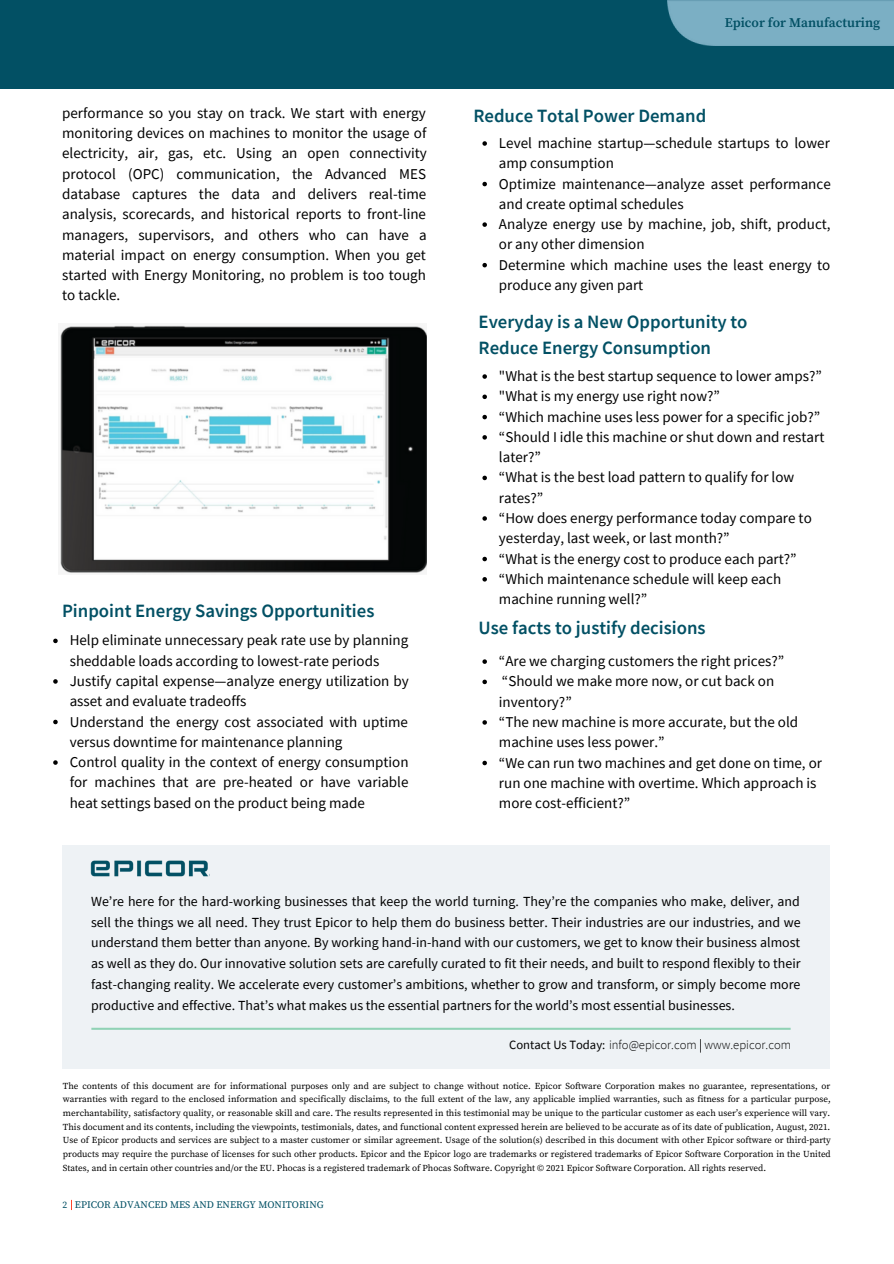
<style>
.page{position:relative;width:894px;height:1264px;background:#fff}
.page>*{position:absolute;margin:0;border:0;box-sizing:border-box;transform-origin:0 0}
.t1{font:600 18.75px/26px "Source Sans Pro";color:#025064}
.t2{font:15px/20.2px "Source Sans Pro";color:#000}
.t3{font:13.95px/20.7px "Source Sans Pro";color:#000;text-align:justify}
.t4{font:600 13.35px "Source Serif Pro";color:#025064}
.t5{font:12.6px "Source Sans Pro";color:#000}
.t6{font:300 12.6px "Source Sans Pro";color:#000}
.t7{font:10.05px "Source Serif Pro";color:#025064}
.t8{font:9.6px "Source Serif Pro";color:#025064}
.t9{font:9.15px/13.6px "Source Serif Pro";color:#000;text-align:justify}
.s1{font-weight:300}
</style>
<div class="page">
<div style="left:0;top:0;width:893px;height:89px;background:#025064"></div>
<div style="left:667px;top:0;width:226px;height:45px;background:#7bafc4"></div>
<img style="left:59px;top:325px;width:367px;height:248px">
<div style="left:62px;top:845px;width:767px;height:223px;background:#eef2f5"></div>
<svg style="left:91px;top:1027px;width:699px;height:2px"></svg>
<img style="left:90px;top:860px;width:118px;height:17px">
<svg style="left:482px;top:141px;width:5px;height:5px"></svg>
<svg style="left:482px;top:182px;width:5px;height:4px"></svg>
<svg style="left:482px;top:222px;width:5px;height:5px"></svg>
<svg style="left:482px;top:263px;width:5px;height:4px"></svg>
<svg style="left:53px;top:638px;width:5px;height:5px"></svg>
<svg style="left:53px;top:679px;width:5px;height:4px"></svg>
<svg style="left:53px;top:719px;width:5px;height:5px"></svg>
<svg style="left:53px;top:760px;width:5px;height:4px"></svg>
<svg style="left:482px;top:374px;width:5px;height:5px"></svg>
<svg style="left:482px;top:394px;width:5px;height:5px"></svg>
<svg style="left:482px;top:415px;width:5px;height:4px"></svg>
<svg style="left:482px;top:435px;width:5px;height:4px"></svg>
<svg style="left:482px;top:475px;width:5px;height:5px"></svg>
<svg style="left:482px;top:516px;width:5px;height:4px"></svg>
<svg style="left:482px;top:557px;width:5px;height:4px"></svg>
<svg style="left:482px;top:577px;width:5px;height:4px"></svg>
<svg style="left:482px;top:659px;width:5px;height:5px"></svg>
<svg style="left:482px;top:679px;width:5px;height:5px"></svg>
<svg style="left:482px;top:720px;width:5px;height:4px"></svg>
<svg style="left:482px;top:760px;width:5px;height:5px"></svg>
<p class="t2" style="left:62px;top:102px;width:366px;text-align:justify">performance so you stay on track. We start with energy monitoring devices on machines to monitor the usage of electricity, air, gas, etc. Using an open connectivity protocol (OPC) communication, the Advanced MES database captures the data and delivers real-time analysis, scorecards, and historical reports to front-line managers, supervisors, and others who can have a material impact on energy consumption. When you get started with Energy Monitoring, no problem is too tough to tackle.</p>
<p class="t1" style="left:62px;top:597px;width:314px">Pinpoint Energy Savings Opportunities</p>
<p class="t2" style="left:70px;top:630px;width:340px">Help eliminate unnecessary peak rate use by planning sheddable loads according to lowest-rate periods</p>
<p class="t2" style="left:70px;top:670px;width:340px">Justify capital expense—analyze energy utilization by asset and evaluate tradeoffs</p>
<p class="t2" style="left:70px;top:711px;width:340px">Understand the energy cost associated with uptime versus downtime for maintenance planning</p>
<p class="t2" style="left:70px;top:751px;width:340px;text-align:justify">Control quality in the context of energy consumption for machines that are pre-heated or have variable heat settings based on the product being made</p>
<p class="t4" style="left:724px;top:15px;width:157px">Epicor for Manufacturing</p>
<p class="t1" style="left:473px;top:102px;width:234px">Reduce Total Power Demand</p>
<p class="t2" style="left:499px;top:132px;width:332px">Level machine startup—schedule startups to lower amp consumption</p>
<p class="t2" style="left:499px;top:173px;width:333px">Optimize maintenance—analyze asset performance and create optimal schedules</p>
<p class="t2" style="left:499px;top:214px;width:333px">Analyze energy use by machine, job, shift, product, or any other dimension</p>
<p class="t2" style="left:499px;top:254px;width:333px">Determine which machine uses the least energy to produce any given part</p>
<p class="t1" style="left:478px;top:308px;width:270px">Everyday is a New Opportunity to<br>Reduce Energy Consumption</p>
<p class="t2" style="left:499px;top:365px;width:324px">"What is the best startup sequence to lower amps?”</p>
<p class="t2" style="left:499px;top:386px;width:222px">"What is my energy use right now?”</p>
<p class="t2" style="left:499px;top:406px;width:323px">“Which machine uses less power for a specific job?”</p>
<p class="t2" style="left:499px;top:426px;width:327px">“Should I idle this machine or shut down and restart later?”</p>
<p class="t2" style="left:499px;top:467px;width:297px">“What is the best load pattern to qualify for low rates?”</p>
<p class="t2" style="left:499px;top:507px;width:314px">“How does energy performance today compare to yesterday, last week, or last month?”</p>
<p class="t2" style="left:499px;top:548px;width:299px">“What is the energy cost to produce each part?”</p>
<p class="t2" style="left:499px;top:568px;width:284px">“Which maintenance schedule will keep each machine running well?”</p>
<p class="t1" style="left:478px;top:614px;width:228px">Use facts to justify decisions</p>
<p class="t2" style="left:499px;top:650px;width:287px">“Are we charging customers the right prices?”</p>
<p class="t2" style="left:499px;top:671px;width:277px">“Should we make more now, or cut back on inventory?”</p>
<p class="t2" style="left:499px;top:711px;width:300px">“The new machine is more accurate, but the old machine uses less power.”</p>
<p class="t2" style="left:499px;top:752px;width:324px">“We can run two machines and get done on time, or run one machine with overtime. Which approach is more cost-efficient?”</p>
<p class="t3" style="left:91px;top:890px;width:710px">We’re here for the hard-working businesses that keep the world turning. They’re the companies who make, deliver, and sell the things we all need. They trust Epicor to help them do business better. Their industries are our industries, and we understand them better than anyone. By working hand-in-hand with our customers, we get to know their business almost as well as they do. Our innovative solution sets are carefully curated to fit their needs, and built to respond flexibly to their fast-changing reality. We accelerate every customer’s ambitions, whether to grow and transform, or simply become more productive and effective. That’s what makes us the essential partners for the world’s most essential businesses.</p>
<p class="t5" style="left:509px;top:1036px;width:189px">Contact Us Today: <span class="s1">info@epicor.com</span></p>
<p class="t6" style="left:704px;top:1036px;width:88px">www.epicor.com</p>
<p class="t9" style="left:63px;top:1079px;width:769px">The contents of this document are for informational purposes only and are subject to change without notice. Epicor Software Corporation makes no guarantee, representations, or warranties with regard to the enclosed information and specifically disclaims, to the full extent of the law, any applicable implied warranties, such as fitness for a particular purpose, merchantability, satisfactory quality, or reasonable skill and care. The results represented in this testimonial may be unique to the particular customer as each user’s experience will vary.<br>This document and its contents, including the viewpoints, testimonials, dates, and functional content expressed herein are believed to be accurate as of its date of publication, August, 2021.<br>Use of Epicor products and services are subject to a master customer or similar agreement. Usage of the solution(s) described in this document with other Epicor software or third-party products may require the purchase of licenses for such other products. Epicor and the Epicor logo are trademarks or registered trademarks of Epicor Software Corporation in the United States, and in certain other countries and/or the EU. Phocas is a registered trademark of Phocas Software. Copyright © 2021 Epicor Software Corporation. All rights reserved.</p>
<p class="t8" style="left:62px;top:1198px;width:6px">2</p>
<p class="t7" style="left:75px;top:1198px;width:250px">EPICOR ADVANCED MES AND ENERGY MONITORING</p>
</div>
